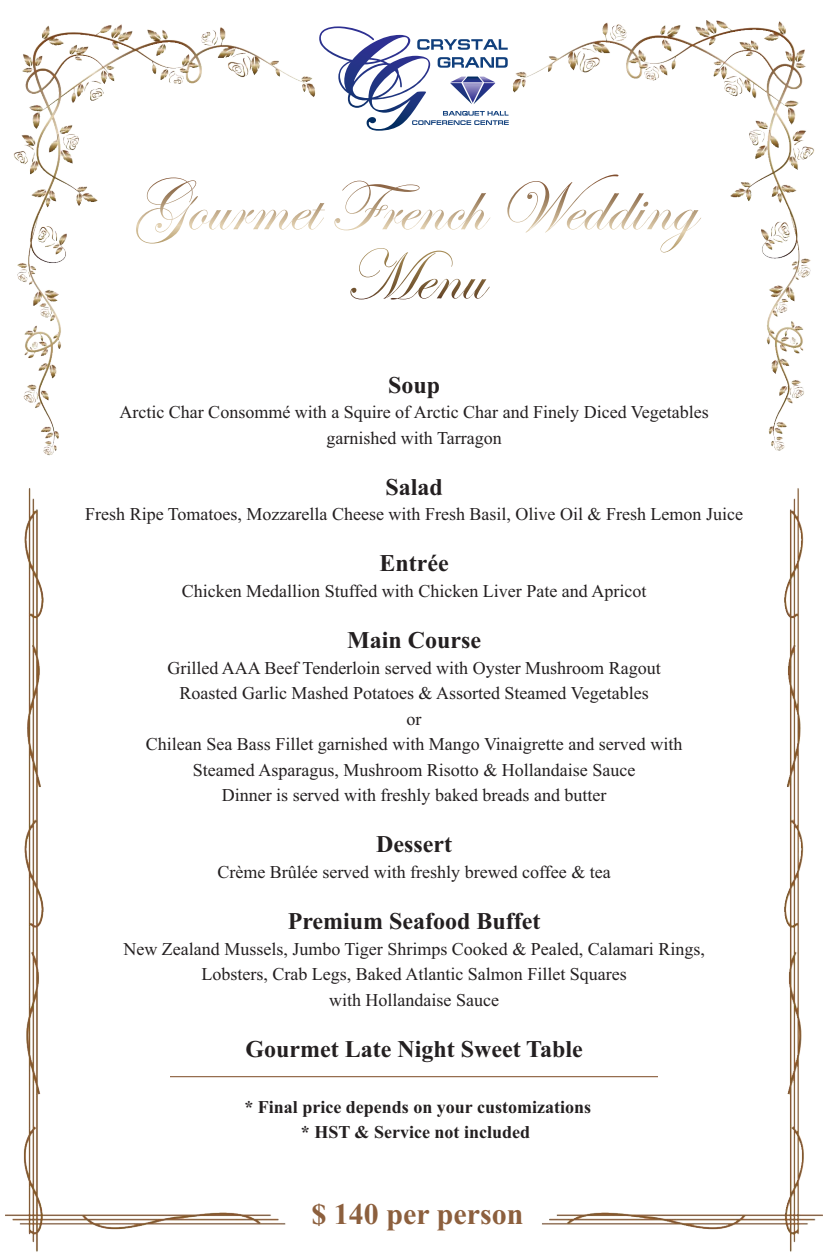
<style>
.page{position:relative;width:828px;height:1260px;background:#fff}
.page>*{position:absolute;margin:0;border:0;box-sizing:border-box;transform-origin:0 0}
.t1{font:700 30px "Times New Roman";color:#8c5f3d}
.t2{font:700 24px "Times New Roman";color:#231f20}
.t3{font:18px/25.6px "Times New Roman";color:#231f20;text-align:center}
.t4{font:700 18px/25.4px "Times New Roman";color:#231f20;text-align:center}
</style>
<div class="page">
<img style="left:5px;top:20px;width:818px;height:1232px">
<svg style="left:318px;top:25px;width:195px;height:107px"></svg>
<svg style="left:136px;top:178px;width:189px;height:66px"></svg>
<svg style="left:334px;top:181px;width:156px;height:49px"></svg>
<svg style="left:507px;top:175px;width:194px;height:77px"></svg>
<svg style="left:350px;top:248px;width:140px;height:52px"></svg>
<hr style="left:170px;top:1076px;width:488px;height:1px;background:#8c5f3d">
<h2 class="t2" style="left:388px;top:376px;width:54px">Soup</h2>
<p class="t3" style="left:119px;top:401px;width:591px">Arctic Char Consommé with a Squire of Arctic Char and Finely Diced Vegetables garnished with Tarragon</p>
<h2 class="t2" style="left:385px;top:478px;width:59px">Salad</h2>
<p class="t3" style="left:85px;top:503px;width:659px">Fresh Ripe Tomatoes, Mozzarella Cheese with Fresh Basil, Olive Oil &amp; Fresh Lemon Juice</p>
<h2 class="t2" style="left:379px;top:555px;width:71px">Entrée</h2>
<p class="t3" style="left:182px;top:580px;width:466px">Chicken Medallion Stuffed with Chicken Liver Pate and Apricot</p>
<h2 class="t2" style="left:347px;top:632px;width:135px">Main Course</h2>
<p class="t3" style="left:146px;top:656px;width:538px">Grilled AAA Beef Tenderloin served with Oyster Mushroom Ragout Roasted Garlic Mashed Potatoes &amp; Assorted Steamed Vegetables<br>or<br>Chilean Sea Bass Fillet garnished with Mango Vinaigrette and served with Steamed Asparagus, Mushroom Risotto &amp; Hollandaise Sauce<br>Dinner is served with freshly baked breads and butter</p>
<h2 class="t2" style="left:376px;top:836px;width:77px">Dessert</h2>
<p class="t3" style="left:217px;top:861px;width:395px">Crème Brûlée served with freshly brewed coffee &amp; tea</p>
<h2 class="t2" style="left:288px;top:913px;width:254px">Premium Seafood Buffet</h2>
<p class="t3" style="left:123px;top:937px;width:583px">New Zealand Mussels, Jumbo Tiger Shrimps Cooked &amp; Pealed, Calamari Rings,<br>Lobsters, Crab Legs, Baked Atlantic Salmon Fillet Squares<br>with Hollandaise Sauce</p>
<h2 class="t2" style="left:245px;top:1040px;width:339px">Gourmet Late Night Sweet Table</h2>
<p class="t4" style="left:244px;top:1096px;width:348px">* Final price depends on your customizations * HST &amp; Service not included</p>
<h1 class="t1" style="left:311px;top:1203px;width:213px">$ 140 per person</h1>
</div>
